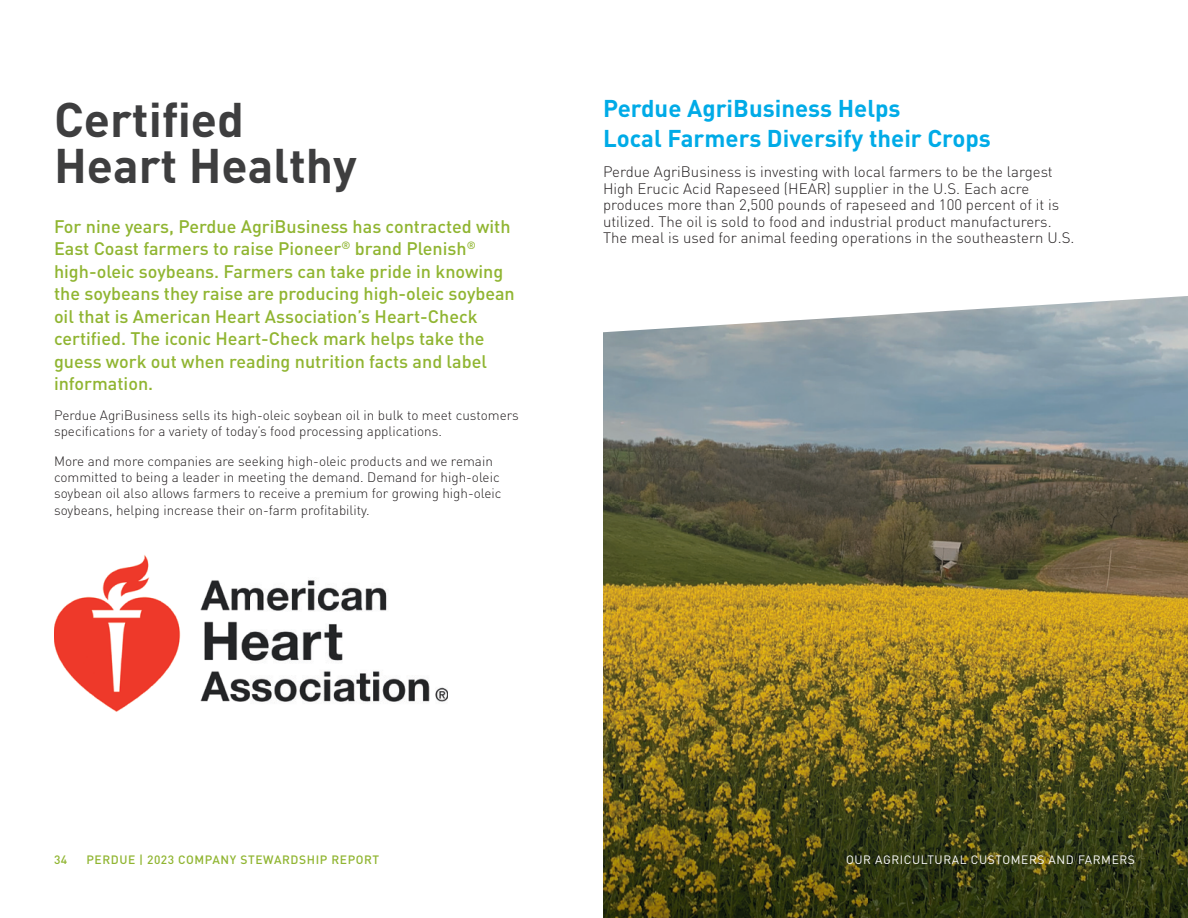
<style>
.page{position:relative;width:1188px;height:918px;background:#fff}
.page>*{position:absolute;margin:0;border:0;box-sizing:border-box;transform-origin:0 0}
.t1{font:700 48px/46.8px "DINOT";color:#3e3e3f}
.t2{font:700 24px/30px "DINOT";color:#00abe7}
.t3{font:500 18px/22.5px "DINOT";color:#90b531}
.t4{font:300 15px/16.5px "DINOT";color:#231f20}
.t5{font:300 13.5px/16.2px "DINOT";color:#231f20}
.t6{font:500 12px "DINOT";letter-spacing:.05em;color:#90b531}
.t7{font:12px "DINOT";letter-spacing:.05em;color:#fff}
</style>
<div class="page">
<img style="left:603px;top:316px;width:266px;height:602px">
<img style="left:869px;top:299px;width:266px;height:619px">
<img style="left:1135px;top:296px;width:53px;height:622px">
<img style="left:54px;top:555px;width:394px;height:156px">
<h1 class="t1" style="left:54px;top:94px;width:305px">Certified<br>Heart Healthy</h1>
<p class="t3" style="left:54px;top:214px;width:462px">For nine years, Perdue AgriBusiness has contracted with East Coast farmers to raise Pioneer<sup>®</sup> brand Plenish<sup>® </sup>high-oleic soybeans. Farmers can take pride in knowing the soybeans they raise are producing high-oleic soybean oil that is American Heart Association’s Heart-Check certified. The iconic Heart-Check mark helps take the guess work out when reading nutrition facts and label information.</p>
<p class="t5" style="left:54px;top:407px;width:466px">Perdue AgriBusiness sells its high-oleic soybean oil in bulk to meet customers specifications for a variety of today’s food processing applications.</p>
<p class="t5" style="left:54px;top:452px;width:449px">More and more companies are seeking high-oleic products and we remain committed to being a leader in meeting the demand. Demand for high-oleic soybean oil also allows farmers to receive a premium for growing high-oleic soybeans, helping increase their on-farm profitability.</p>
<h2 class="t2" style="left:603px;top:93px;width:389px">Perdue AgriBusiness Helps<br>Local Farmers Diversify their Crops</h2>
<p class="t4" style="left:603px;top:163px;width:473px">Perdue AgriBusiness is investing with local farmers to be the largest High Erucic Acid Rapeseed (HEAR) supplier in the U.S. Each acre produces more than 2,500 pounds of rapeseed and 100 percent of it is utilized. The oil is sold to food and industrial product manufacturers.<br>The meal is used for animal feeding operations in the southeastern U.S.</p>
<p class="t6" style="left:54px;top:852px;width:15px">34</p>
<p class="t6" style="left:86px;top:852px;width:294px">PERDUE | 2023 COMPANY STEWARDSHIP REPORT</p>
<p class="t7" style="left:846px;top:852px;width:290px">OUR AGRICULTURAL CUSTOMERS AND FARMERS</p>
</div>
